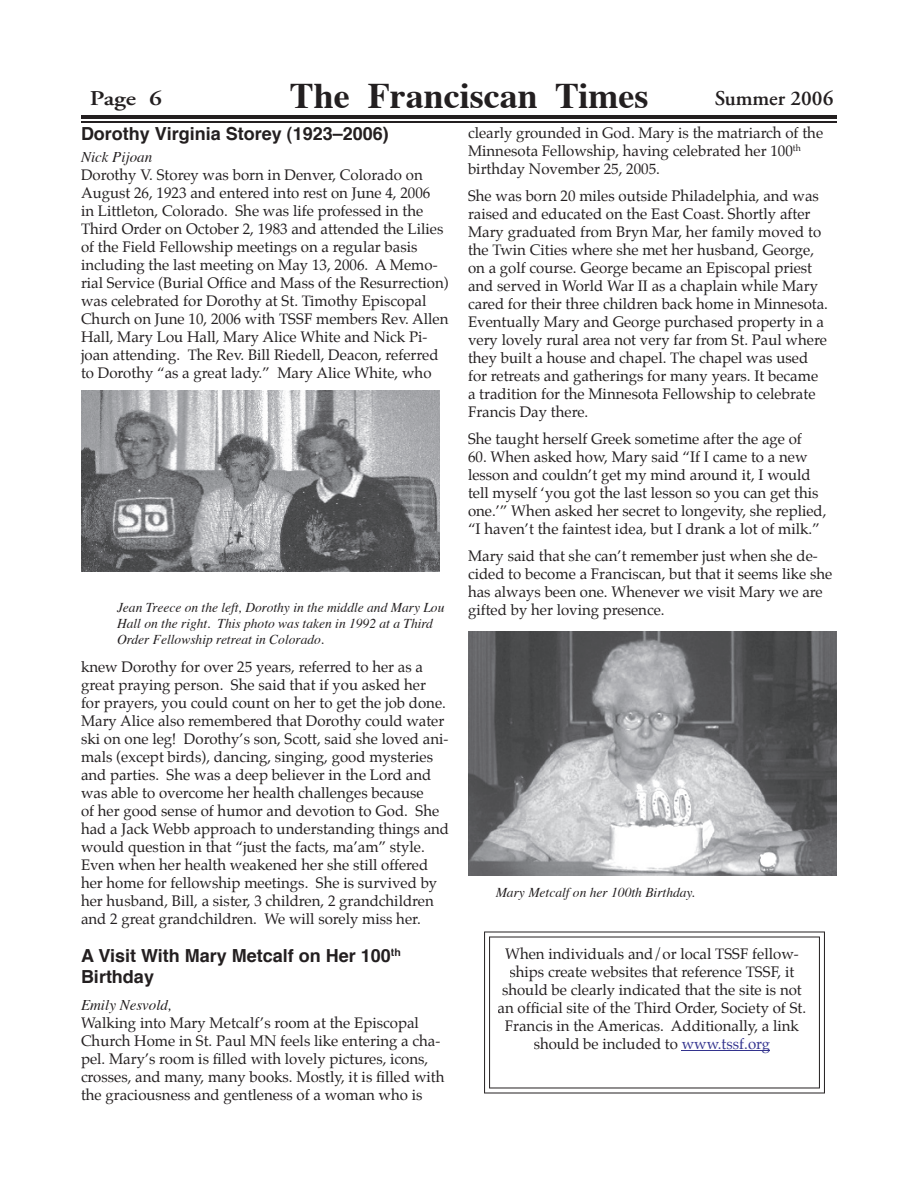
<style>
.page{position:relative;width:918px;height:1188px;background:#fff}
.page>*{position:absolute;margin:0;border:0;box-sizing:border-box;transform-origin:0 0}
.t1{font:700 36px "Times";color:#231f20}
.t2{font:600 21px "Adobe Garamond";color:#231f20}
.t3{font:600 21px "Adobe Garamond";color:#231f20;scale:1.2 1}
.t4{font:700 18px/21.6px "Helvetica";color:#231f20}
.t5{font:15px/18px "Palatino";color:#231f20}
.t6{font:italic 15px "Times";color:#231f20}
.t7{font:italic 13.5px/16.2px "Times";color:#231f20}
.s1{color:#33338e}
</style>
<div class="page">
<hr style="left:81px;top:115px;width:756px;height:4px;background:#231f20">
<hr style="left:81px;top:121px;width:756px;height:1px;background:#231f20">
<svg style="left:484px;top:932px;width:341px;height:162px"></svg>
<svg style="left:489px;top:937px;width:331px;height:151px"></svg>
<img style="left:81px;top:390px;width:359px;height:182px">
<img style="left:468px;top:632px;width:369px;height:244px">
<h2 class="t3" style="left:90px;top:87px;width:62px">Page 6</h2>
<h1 class="t1" style="left:290px;top:61px;width:360px">The Franciscan Times</h1>
<h2 class="t2" style="left:715px;top:87px;width:120px">Summer 2006</h2>
<p class="t4" style="left:81px;top:122px;width:309px">Dorothy Virginia Storey (1923–2006)</p>
<p class="t6" style="left:81px;top:144px;width:73px">Nick Pijoan</p>
<p class="t5" style="left:81px;top:168px;width:369px">Dorothy V. Storey was born in Denver, Colorado on August 26, 1923 and entered into rest on June 4, 2006<br>in Littleton, Colorado. She was life professed in the Third Order on October 2, 1983 and attended the Lilies of the Field Fellowship meetings on a regular basis including the last meeting on May 13, 2006. A Memo&shy;rial Service (Burial Office and Mass of the Resurrection) was celebrated for Dorothy at St. Timothy Episcopal Church on June 10, 2006 with TSSF members Rev. Allen Hall, Mary Lou Hall, Mary Alice White and Nick Pi&shy;joan attending. The Rev. Bill Riedell, Deacon, referred to Dorothy “as a great lady.” Mary Alice White, who</p>
<p class="t7" style="left:117px;top:598px;width:329px">Jean Treece on the left, Dorothy in the middle and Mary Lou<br>Hall on the right. This photo was taken in 1992 at a Third<br>Order Fellowship retreat in Colorado.</p>
<p class="t5" style="left:81px;top:659px;width:370px">knew Dorothy for over 25 years, referred to her as a great praying person. She said that if you asked her<br>for prayers, you could count on her to get the job done.<br>Mary Alice also remembered that Dorothy could water ski on one leg! Dorothy’s son, Scott, said she loved ani&shy;mals (except birds), dancing, singing, good mysteries and parties. She was a deep believer in the Lord and was able to overcome her health challenges because<br>of her good sense of humor and devotion to God. She had a Jack Webb approach to understanding things and would question in that “just the facts, ma’am” style.<br>Even when her health weakened her she still offered her home for fellowship meetings. She is survived by her husband, Bill, a sister, 3 children, 2 grandchildren and 2 great grandchildren. We will sorely miss her.</p>
<p class="t4" style="left:81px;top:944px;width:321px">A Visit With Mary Metcalf on Her 100<sup>th<br></sup>Birthday</p>
<p class="t6" style="left:81px;top:992px;width:92px">Emily Nesvold,</p>
<p class="t5" style="left:81px;top:1016px;width:365px">Walking into Mary Metcalf’s room at the Episcopal Church Home in St. Paul MN feels like entering a cha&shy;pel. Mary’s room is filled with lovely pictures, icons, crosses, and many, many books. Mostly, it is filled with the graciousness and gentleness of a woman who is</p>
<p class="t5" style="left:468px;top:125px;width:357px">clearly grounded in God. Mary is the matriarch of the<br>Minnesota Fellowship, having celebrated her 100<sup>th </sup>birthday November 25, 2005.</p>
<p class="t5" style="left:468px;top:188px;width:362px">She was born 20 miles outside Philadelphia, and was raised and educated on the East Coast. Shortly after Mary graduated from Bryn Mar, her family moved to the Twin Cities where she met her husband, George, on a golf course. George became an Episcopal priest and served in World War II as a chaplain while Mary cared for their three children back home in Minnesota.<br>Eventually Mary and George purchased property in a very lovely rural area not very far from St. Paul where they built a house and chapel. The chapel was used for retreats and gatherings for many years. It became a tradition for the Minnesota Fellowship to celebrate Francis Day there.</p>
<p class="t5" style="left:468px;top:431px;width:335px">She taught herself Greek sometime after the age of</p>
<p class="t5" style="left:468px;top:449px;width:360px">60. When asked how, Mary said “If I came to a new lesson and couldn’t get my mind around it, I would tell myself ‘you got the last lesson so you can get this one.’” When asked her secret to longevity, she replied, “I haven’t the faintest idea, but I drank a lot of milk.”</p>
<p class="t5" style="left:468px;top:548px;width:366px">Mary said that she can’t remember just when she de&shy;cided to become a Franciscan, but that it seems like she has always been one. Whenever we visit Mary we are gifted by her loving presence.</p>
<p class="t7" style="left:496px;top:883px;width:201px">Mary Metcalf on her 100th Birthday.</p>
<p class="t5" style="left:498px;top:946px;width:310px;text-align:center">When individuals and/or local TSSF fellow&shy;ships create websites that reference TSSF, it should be clearly indicated that the site is not an official site of the Third Order, Society of St.<br>Francis in the Americas. Additionally, a link should be included to <span class="s1">www.tssf.org</span></p>
</div>
